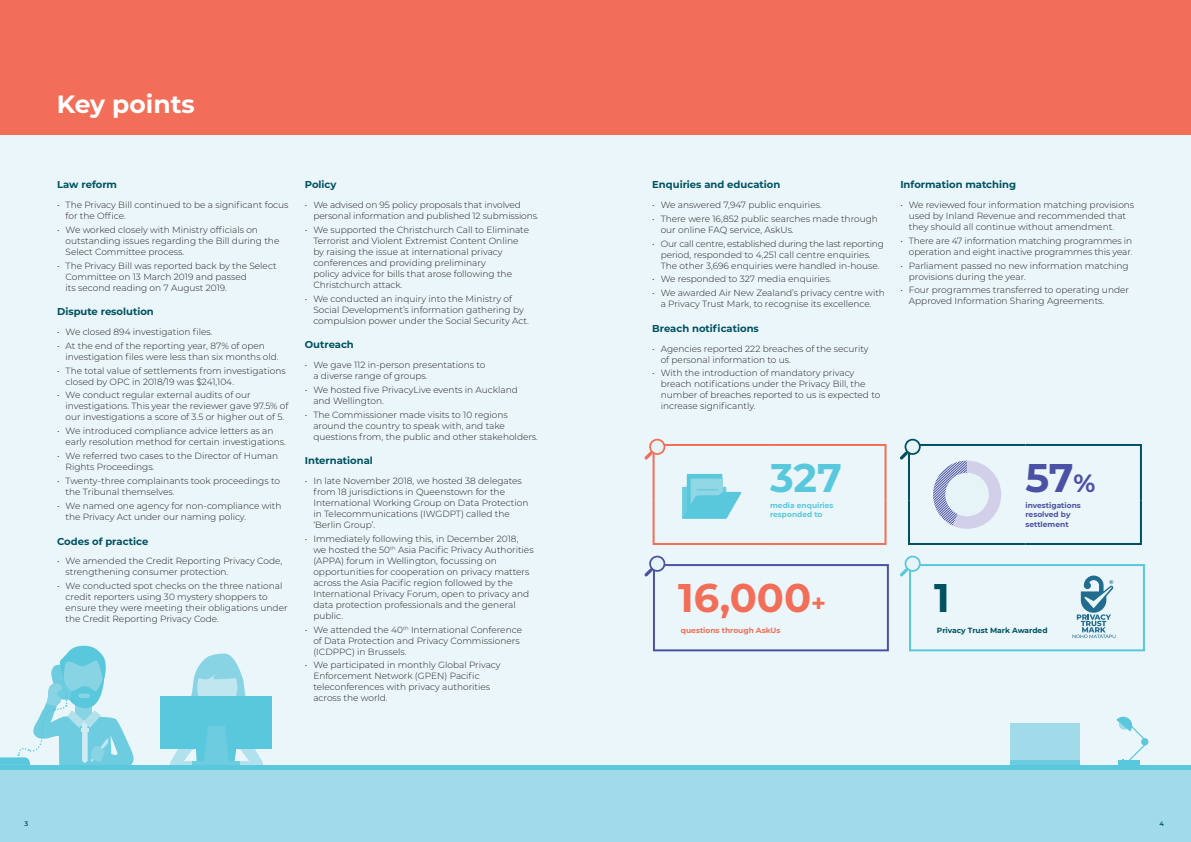
<style>
.page{position:relative;width:1191px;height:842px;background:#eaf6f9}
.page>*{position:absolute;margin:0;border:0;box-sizing:border-box;transform-origin:0 0}
.t1{font:700 40px "Montserrat";color:#f36e58}
.t2{font:700 40px "Montserrat";color:#4c52a3}
.t3{font:700 40px "Montserrat";color:#5ac8dc}
.t4{font:700 40px "Montserrat";color:#005161}
.t5{font:700 25px "Montserrat";color:#fff}
.t6{font:700 10px "Montserrat";color:#005161}
.t7{font:300 9px/11px "Montserrat";color:#231f20}
.t8{font:700 7.5px/9.5px "Montserrat";color:#4c52a3}
.t9{font:700 7.5px/9.5px "Montserrat";color:#5ac8dc}
.t10{font:700 7.5px "Montserrat";color:#005161}
.t11{font:700 7.5px "Montserrat";color:#f36e58}
.t12{font:600 6.5px "Montserrat";color:#005161}
.s1{font-size:25px}
</style>
<div class="page">
<div style="left:161px;top:696px;width:111px;height:53px;background:#5ac8dc"></div>
<svg style="left:169px;top:653px;width:95px;height:112px"></svg>
<div style="left:0;top:0;width:1191px;height:135px;background:#f36e58"></div>
<hr style="left:908px;top:444px;width:117px;height:2px;background:#005161">
<hr style="left:908px;top:446px;width:2px;height:55px;background:#005161">
<hr style="left:908px;top:501px;width:2px;height:42px;background:#005161">
<hr style="left:908px;top:543px;width:117px;height:2px;background:#005161">
<hr style="left:1025px;top:444px;width:117px;height:2px;background:#005161">
<hr style="left:1140px;top:446px;width:2px;height:55px;background:#005161">
<hr style="left:1140px;top:501px;width:2px;height:42px;background:#005161">
<hr style="left:1025px;top:543px;width:117px;height:2px;background:#005161">
<svg style="left:900px;top:438px;width:21px;height:22px"></svg>
<div style="left:0;top:767px;width:40px;height:75px;background:#a1dbe9"></div>
<div style="left:1010px;top:723px;width:69px;height:42px;background:#a1dbe9"></div>
<div style="left:1010px;top:760px;width:69px;height:5px;background:#6dccdf"></div>
<div style="left:30px;top:769px;width:1081px;height:73px;background:#a1dbe9"></div>
<div style="left:163px;top:769px;width:1028px;height:38px;background:#a1dbe9"></div>
<div style="left:1090px;top:775px;width:101px;height:67px;background:#a1dbe9"></div>
<div style="left:1118px;top:760px;width:21px;height:5px;background:#5ac8dc"></div>
<svg style="left:1116px;top:716px;width:32px;height:47px"></svg>
<div style="left:0;top:765px;width:204px;height:5px;background:#5ac8dc"></div>
<hr style="left:204px;top:765px;width:987px;height:4px;background:#5ac8dc">
<svg style="left:0;top:646px;width:134px;height:119px"></svg>
<hr style="left:652px;top:444px;width:118px;height:2px;background:#f36e58">
<hr style="left:652px;top:446px;width:2px;height:55px;background:#f36e58">
<hr style="left:652px;top:501px;width:2px;height:42px;background:#f36e58">
<hr style="left:652px;top:543px;width:118px;height:2px;background:#f36e58">
<hr style="left:770px;top:444px;width:116px;height:2px;background:#f36e58">
<hr style="left:884px;top:446px;width:2px;height:55px;background:#f36e58">
<hr style="left:884px;top:501px;width:2px;height:42px;background:#f36e58">
<hr style="left:770px;top:543px;width:116px;height:2px;background:#f36e58">
<div style="left:682px;top:487px;width:44px;height:32px;background:#6dccdf"></div>
<svg style="left:682px;top:474px;width:59px;height:44px"></svg>
<svg style="left:644px;top:438px;width:22px;height:22px"></svg>
<div style="left:653px;top:564px;width:236px;height:87px;border:2px solid #4c52a3"></div>
<svg style="left:644px;top:555px;width:22px;height:22px"></svg>
<div style="left:909px;top:564px;width:236px;height:87px;border:2px solid #5ac8dc"></div>
<svg style="left:900px;top:555px;width:21px;height:22px"></svg>
<svg style="left:1072px;top:576px;width:43px;height:62px"></svg>
<svg style="left:933px;top:461px;width:68px;height:68px"></svg>
<div style="left:945px;top:473px;width:43px;height:43px;background:#e6f4f8;border-radius:50%"></div>
<h2 class="t5" style="left:57px;top:86px;width:140px">Key points</h2>
<p class="t6" style="left:57px;top:178px;width:62px">Law reform</p>
<p class="t7" style="left:66px;top:199px;width:224px;text-indent:-9px">• The Privacy Bill continued to be a significant focus for the Office.</p>
<p class="t7" style="left:66px;top:224px;width:215px;text-indent:-9px">• We worked closely with Ministry officials on outstanding issues regarding the Bill during the<br>Select Committee process.</p>
<p class="t7" style="left:66px;top:260px;width:212px;text-indent:-9px">• The Privacy Bill was reported back by the Select<br>Committee on 13 March 2019 and passed<br>its second reading on 7 August 2019.</p>
<p class="t6" style="left:57px;top:305px;width:98px">Dispute resolution</p>
<p class="t7" style="left:57px;top:326px;width:157px">• We closed 894 investigation files.</p>
<p class="t7" style="left:66px;top:340px;width:215px;text-indent:-9px">• At the end of the reporting year, 87% of open investigation files were less than six months old.</p>
<p class="t7" style="left:66px;top:365px;width:222px;text-indent:-9px">• The total value of settlements from investigations closed by OPC in 2018/19 was $241,104.</p>
<p class="t7" style="left:66px;top:389px;width:224px;text-indent:-9px">• We conduct regular external audits of our investigations. This year the reviewer gave 97.5% of our investigations a score of 3.5 or higher out of 5.</p>
<p class="t7" style="left:66px;top:425px;width:222px;text-indent:-9px">• We introduced compliance advice letters as an early resolution method for certain investigations.</p>
<p class="t7" style="left:66px;top:450px;width:214px;text-indent:-9px">• We referred two cases to the Director of Human<br>Rights Proceedings.</p>
<p class="t7" style="left:66px;top:475px;width:216px;text-indent:-9px">• Twenty-three complainants took proceedings to the Tribunal themselves.</p>
<p class="t7" style="left:66px;top:500px;width:217px;text-indent:-9px">• We named one agency for non-compliance with the Privacy Act under our naming policy.</p>
<p class="t6" style="left:57px;top:534px;width:93px">Codes of practice</p>
<p class="t7" style="left:66px;top:555px;width:218px;text-indent:-9px">• We amended the Credit Reporting Privacy Code, strengthening consumer protection.</p>
<p class="t7" style="left:66px;top:580px;width:223px;text-indent:-9px">• We conducted spot checks on the three national credit reporters using 30 mystery shoppers to ensure they were meeting their obligations under the Credit Reporting Privacy Code.</p>
<p class="t6" style="left:305px;top:178px;width:33px">Policy</p>
<p class="t7" style="left:313px;top:199px;width:227px;text-indent:-9px">• We advised on 95 policy proposals that involved personal information and published 12 submissions.</p>
<p class="t7" style="left:313px;top:224px;width:217px;text-indent:-9px">• We supported the Christchurch Call to Eliminate Terrorist and Violent Extremist Content Online by raising the issue at international privacy conferences and providing preliminary<br>policy advice for bills that arose following the Christchurch attack.</p>
<p class="t7" style="left:313px;top:293px;width:217px;text-indent:-9px">• We conducted an inquiry into the Ministry of<br>Social Development’s information gathering by compulsion power under the Social Security Act.</p>
<p class="t6" style="left:305px;top:338px;width:51px">Outreach</p>
<p class="t7" style="left:313px;top:359px;width:174px;text-indent:-9px">• We gave 112 in-person presentations to a diverse range of groups.</p>
<p class="t7" style="left:313px;top:384px;width:206px;text-indent:-9px">• We hosted five PrivacyLive events in Auckland and Wellington.</p>
<p class="t7" style="left:313px;top:409px;width:226px;text-indent:-9px">• The Commissioner made visits to 10 regions around the country to speak with, and take questions from, the public and other stakeholders.</p>
<p class="t6" style="left:305px;top:454px;width:70px">International</p>
<p class="t7" style="left:313px;top:475px;width:216px;text-indent:-9px">• In late November 2018, we hosted 38 delegates from 18 jurisdictions in Queenstown for the International Working Group on Data Protection in Telecommunications (IWGDPT) called the ‘Berlin Group’.</p>
<p class="t7" style="left:313px;top:533px;width:222px;text-indent:-9px">• Immediately following this, in December 2018, we hosted the 50<sup>th</sup> Asia Pacific Privacy Authorities (APPA) forum in Wellington, focussing on opportunities for cooperation on privacy matters across the Asia Pacific region followed by the International Privacy Forum, open to privacy and data protection professionals and the general public.</p>
<p class="t7" style="left:313px;top:624px;width:210px;text-indent:-9px">• We attended the 40<sup>th</sup> International Conference of Data Protection and Privacy Commissioners (ICDPPC) in Brussels.</p>
<p class="t7" style="left:313px;top:659px;width:189px;text-indent:-9px">• We participated in monthly Global Privacy Enforcement Network (GPEN) Pacific teleconferences with privacy authorities across the world.</p>
<p class="t6" style="left:652px;top:178px;width:130px">Enquiries and education</p>
<p class="t7" style="left:652px;top:199px;width:171px">• We answered 7,947 public enquiries.</p>
<p class="t7" style="left:660px;top:213px;width:219px;text-indent:-9px">• There were 16,852 public searches made through our online FAQ service, AskUs.</p>
<p class="t7" style="left:652px;top:238px;width:233px;text-align:center">• Our call centre, established during the last reporting period, responded to 4,251 call centre enquiries.<br>The other 3,696 enquiries were handled in-house.</p>
<p class="t7" style="left:652px;top:273px;width:181px">• We responded to 327 media enquiries.</p>
<p class="t7" style="left:652px;top:287px;width:234px;text-align:center">• We awarded Air New Zealand’s privacy centre with a Privacy Trust Mark, to recognise its excellence.</p>
<p class="t6" style="left:652px;top:321px;width:108px">Breach notifications</p>
<p class="t7" style="left:660px;top:343px;width:209px;text-indent:-9px">• Agencies reported 222 breaches of the security of personal information to us.</p>
<p class="t7" style="left:660px;top:367px;width:221px;text-indent:-9px">• With the introduction of mandatory privacy breach notifications under the Privacy Bill, the number of breaches reported to us is expected to increase significantly.</p>
<p class="t6" style="left:900px;top:178px;width:117px">Information matching</p>
<p class="t7" style="left:909px;top:199px;width:227px;text-indent:-9px">• We reviewed four information matching provisions used by Inland Revenue and recommended that they should all continue without amendment.</p>
<p class="t7" style="left:900px;top:235px;width:234px;text-align:right">• There are 47 information matching programmes in operation and eight inactive programmes this year.</p>
<p class="t7" style="left:909px;top:260px;width:221px;text-indent:-9px">• Parliament passed no new information matching provisions during the year.</p>
<p class="t7" style="left:909px;top:284px;width:222px;text-indent:-9px">• Four programmes transferred to operating under<br>Approved Information Sharing Agreements.</p>
<h1 class="t3" style="left:770px;top:449px;width:73px">327</h1>
<p class="t9" style="left:770px;top:500px;width:65px">media enquiries responded to</p>
<h1 class="t2" style="left:1025px;top:449px;width:72px">57<span class="s1">%</span></h1>
<p class="t8" style="left:1025px;top:500px;width:57px">investigations resolved by settlement</p>
<h1 class="t1" style="left:678px;top:569px;width:149px">16,000<span class="s1">+</span></h1>
<p class="t11" style="left:681px;top:625px;width:101px">questions through AskUs</p>
<h1 class="t4" style="left:934px;top:569px;width:17px">1</h1>
<p class="t10" style="left:937px;top:625px;width:112px">Privacy Trust Mark Awarded</p>
<p class="t12" style="left:25px;top:819px;width:5px">3</p>
<p class="t12" style="left:1159px;top:819px;width:6px">4</p>
</div>
